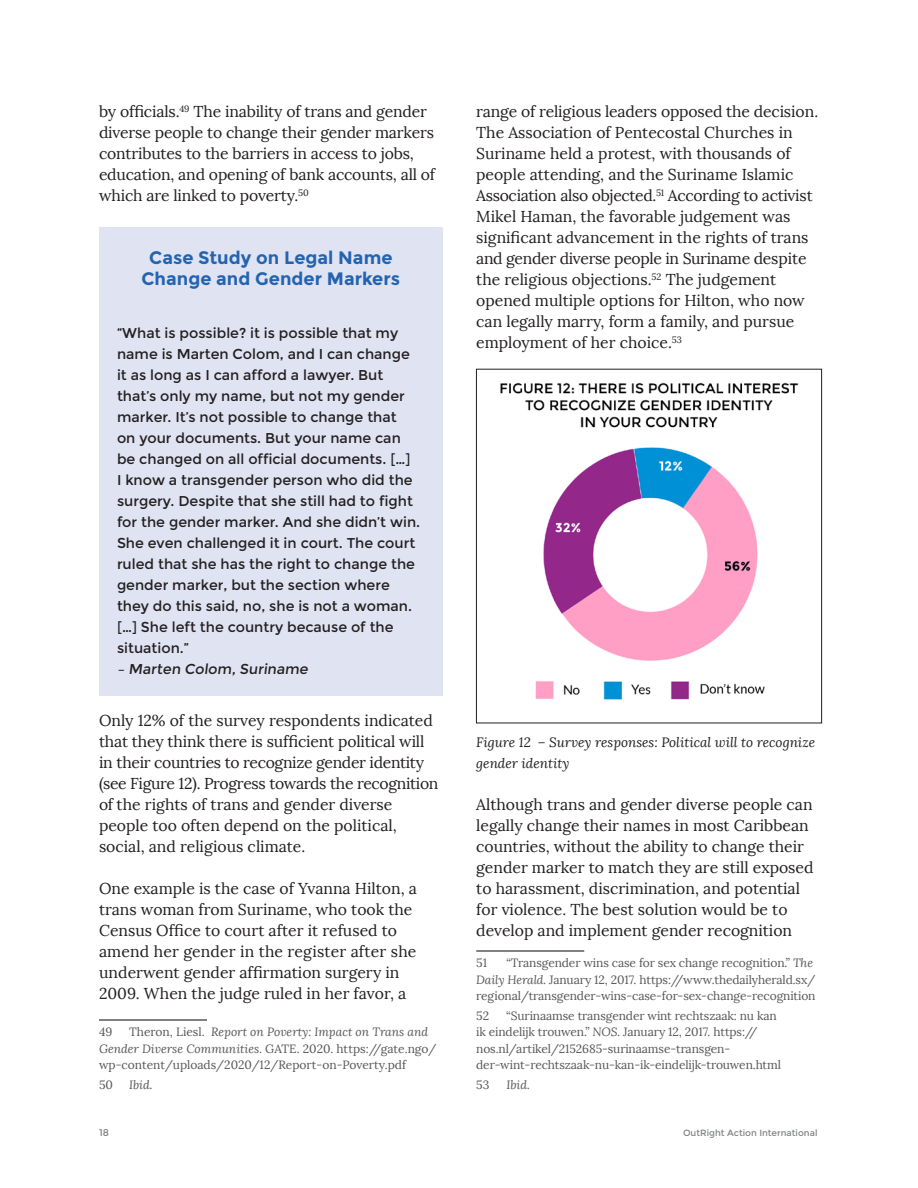
<style>
.page{position:relative;width:918px;height:1188px;background:#fff}
.page>*{position:absolute;margin:0;border:0;box-sizing:border-box;transform-origin:0 0}
.SidebarHeading{font:700 18px/21px "Montserrat";color:#2463b0;text-align:center}
.t1{font:15.75px/21px "Lora";color:#231f20}
.Sidbar_IndentText{font:14.25px/21px "Montserrat";color:#231f20}
.photoCredit{font:italic 13.5px/21px "Lora";color:#231f20}
.footnote{font:12px/16.5px "Lora";letter-spacing:-.01em;color:#57585a}
.footnote-2{font:italic 12px "Lora";color:#57585a}
.t2{font:9.75px "Montserrat";color:#808285}
.t3{font:9px "Montserrat";color:#808285}
.s1{font-style:italic}
</style>
<div class="page">
<div style="left:99px;top:227px;width:344px;height:469px;background:#dfe3f2"></div>
<hr style="left:99px;top:1019px;width:108px;height:2px;background:#231f20">
<img style="left:500px;top:382px;width:299px;height:318px">
<div style="left:476px;top:369px;width:346px;height:354px;border:1px solid #231f20"></div>
<hr style="left:476px;top:950px;width:108px;height:2px;background:#231f20">
<p class="t1" style="left:99px;top:101px;width:338px">by officials.<sup>49</sup> The inability of trans and gender diverse people to change their gender markers contributes to the barriers in access to jobs, education, and opening of bank accounts, all of which are linked to poverty.<sup>50</sup></p>
<p class="SidebarHeading" style="left:142px;top:247px;width:260px">Case Study on Legal Name<br>Change and Gender Markers</p>
<p class="Sidbar_IndentText" style="left:117px;top:322px;width:305px">“What is possible? it is possible that my name is Marten Colom, and I can change it as long as I can afford a lawyer. But that’s only my name, but not my gender marker. It’s not possible to change that<br>on your documents. But your name can be changed on all official documents. […]<br>I know a transgender person who did the surgery. Despite that she still had to fight for the gender marker. And she didn’t win.<br>She even challenged it in court. The court ruled that she has the right to change the gender marker, but the section where they do this said, no, she is not a woman. […] She left the country because of the situation.”</p>
<p class="Sidbar_IndentText" style="left:117px;top:658px;width:195px">– Marten Colom, Suriname</p>
<p class="t1" style="left:99px;top:710px;width:341px">Only 12% of the survey respondents indicated that they think there is sufficient political will in their countries to recognize gender identity (see Figure 12). Progress towards the recognition of the rights of trans and gender diverse people too often depend on the political, social, and religious climate.</p>
<p class="t1" style="left:99px;top:878px;width:319px">One example is the case of Yvanna Hilton, a trans woman from Suriname, who took the Census Office to court after it refused to amend her gender in the register after she underwent gender affirmation surgery in 2009. When the judge ruled in her favor, a</p>
<p class="footnote" style="left:99px;top:1024px;width:15px">49</p>
<p class="footnote" style="left:99px;top:1024px;width:339px;text-indent:30px">Theron, Liesl. <span class="s1">Report on Poverty: Impact on Trans and<br>Gender Diverse Communities.</span> GATE. 2020. https://gate.ngo/ wp-content/uploads/2020/12/Report-on-Poverty.pdf</p>
<p class="footnote" style="left:99px;top:1077px;width:15px">50</p>
<p class="footnote-2" style="left:129px;top:1077px;width:25px">Ibid.</p>
<p class="t1" style="left:476px;top:101px;width:344px">range of religious leaders opposed the decision.<br>The Association of Pentecostal Churches in Suriname held a protest, with thousands of people attending, and the Suriname Islamic Association also objected.<sup>51</sup> According to activist Mikel Haman, the favorable judgement was significant advancement in the rights of trans and gender diverse people in Suriname despite the religious objections.<sup>52</sup> The judgement opened multiple options for Hilton, who now can legally marry, form a family, and pursue employment of her choice.<sup>53</sup></p>
<p class="photoCredit" style="left:476px;top:732px;width:340px">Figure 12 – Survey responses: Political will to recognize gender identity</p>
<p class="t1" style="left:476px;top:794px;width:339px">Although trans and gender diverse people can legally change their names in most Caribbean countries, without the ability to change their gender marker to match they are still exposed to harassment, discrimination, and potential for violence. The best solution would be to develop and implement gender recognition</p>
<p class="footnote" style="left:476px;top:955px;width:12px">51</p>
<p class="footnote" style="left:476px;top:955px;width:341px;text-indent:30px"><span class="s1">“</span>Transgender wins case for sex change recognition.” <span class="s1">The<br>Daily Herald.</span> January 12, 2017. https://www.thedailyherald.sx/ regional/transgender-wins-case-for-sex-change-recognition</p>
<p class="footnote" style="left:476px;top:1008px;width:14px">52</p>
<p class="footnote" style="left:476px;top:1008px;width:306px;text-indent:30px">“Surinaamse transgender wint rechtszaak: nu kan ik eindelijk trouwen.” <span class="s1">NOS.</span> January 12, 2017. https:// nos.nl/artikel/2152685-surinaamse-transgen&shy;der-wint-rechtszaak-nu-kan-ik-eindelijk-trouwen.html</p>
<p class="footnote" style="left:476px;top:1077px;width:15px">53</p>
<p class="footnote-2" style="left:506px;top:1077px;width:25px">Ibid.</p>
<p class="t2" style="left:99px;top:1126px;width:11px">18</p>
<p class="t3" style="left:683px;top:1127px;width:136px">OutRight Action International</p>
</div>
